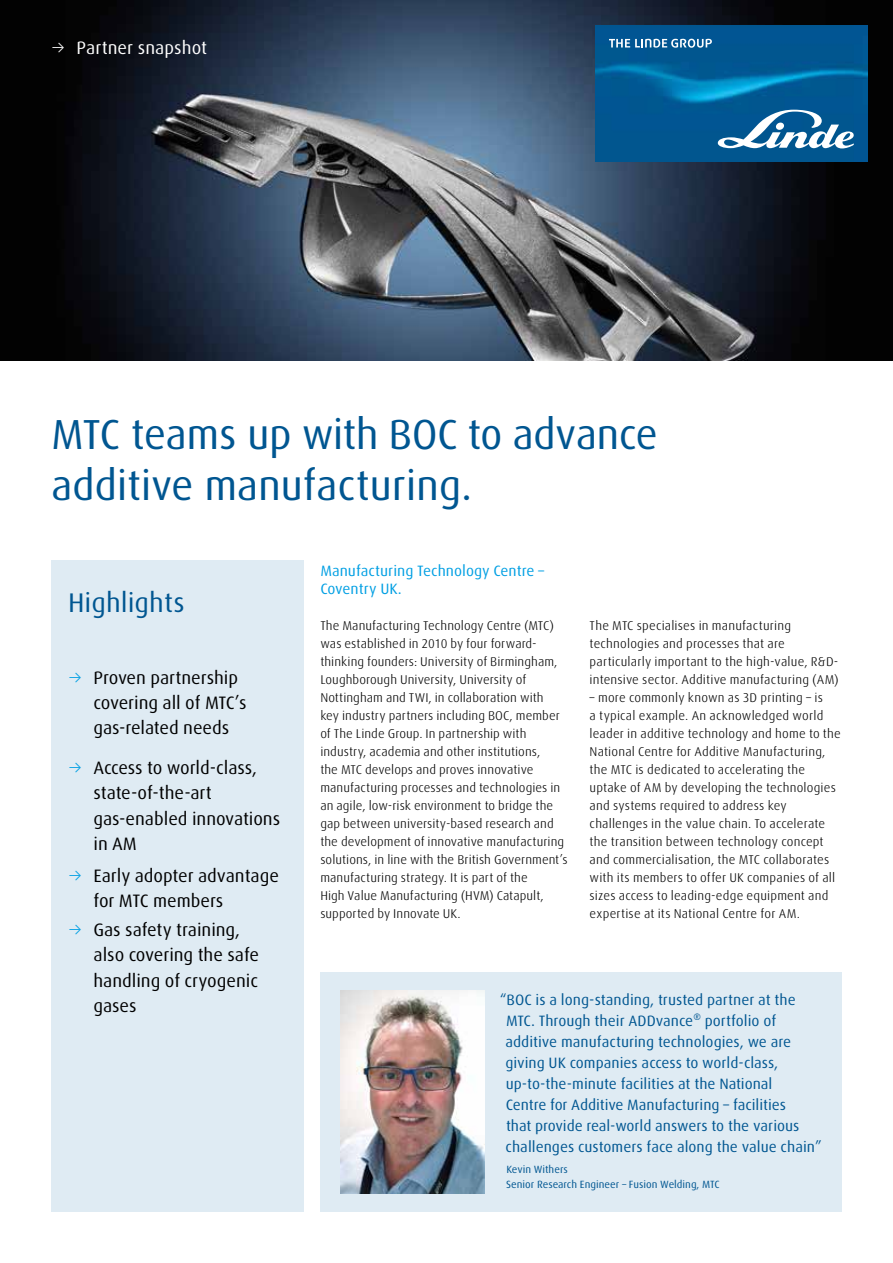
<style>
.page{position:relative;width:893px;height:1263px;background:#fff}
.page>*{position:absolute;margin:0;border:0;box-sizing:border-box;transform-origin:0 0}
.t1{font:42px/50.4px "Linde Dax Global";letter-spacing:-.015em;color:#005691}
.t2{font:27px "Linde Dax Global";color:#005691}
.t3{font:18px/25.2px "Linde Dax Global";letter-spacing:-.005em;color:#000}
.t4{font:18px "Linde Dax Global";color:#fff}
.t5{font:15px/21px "Linde Dax Global";color:#005691}
.t6{font:15px/18px "Linde Dax Global";color:#009fe3}
.t7{font:300 12.75px/18px "Linde Dax Global";letter-spacing:.005em;color:#000}
.t8{font:10.5px/14.7px "Linde Dax Global";color:#005691}
.s1{font-weight:300}
.s2{font-weight:300;color:#009fe3}
</style>
<div class="page">
<img style="left:0;top:0;width:893px;height:360px">
<img style="left:595px;top:26px;width:272px;height:135px">
<svg style="left:718px;top:110px;width:136px;height:38px"></svg>
<svg style="left:609px;top:39px;width:103px;height:9px"></svg>
<div style="left:320px;top:972px;width:522px;height:240px;background:#dfebf3"></div>
<div style="left:51px;top:560px;width:252px;height:652px;background:#dfebf3"></div>
<img style="left:341px;top:990px;width:143px;height:204px">
<h3 class="t4" style="left:51px;top:37px;width:158px"><span class="s1">→</span> Partner snapshot</h3>
<h1 class="t1" style="left:51px;top:409px;width:608px">MTC teams up with BOC to advance additive manufacturing.</h1>
<h2 class="t2" style="left:68px;top:587px;width:118px">Highlights</h2>
<h3 class="t3" style="left:94px;top:665px;width:155px;text-indent:-26px"><span class="s2">→</span> Proven partnership covering all of MTC’s gas-related needs</h3>
<h3 class="t3" style="left:94px;top:755px;width:188px;text-indent:-26px"><span class="s2">→</span> Access to world-class, state-of-the-art gas-enabled innovations in AM</h3>
<h3 class="t3" style="left:94px;top:863px;width:187px;text-indent:-26px"><span class="s2">→</span> Early adopter advantage for MTC members</h3>
<h3 class="t3" style="left:94px;top:917px;width:167px;text-indent:-26px"><span class="s2">→</span> Gas safety training, also covering the safe handling of cryogenic gases</h3>
<p class="t6" style="left:320px;top:562px;width:226px">Manufacturing Technology Centre –<br>Coventry UK.</p>
<p class="t7" style="left:320px;top:617px;width:249px">The Manufacturing Technology Centre (MTC) was established in 2010 by four forward&shy;thinking founders: University of Birmingham, Loughborough University, University of Nottingham and TWI, in collaboration with<br>key industry partners including BOC, member of The Linde Group. In partnership with industry, academia and other institutions,<br>the MTC develops and proves innovative manufacturing processes and technologies in an agile, low-risk environment to bridge the gap between university-based research and the development of innovative manufacturing solutions, in line with the British Government’s manufacturing strategy. It is part of the<br>High Value Manufacturing (HVM) Catapult, supported by Innovate UK.</p>
<p class="t7" style="left:590px;top:617px;width:251px">The MTC specialises in manufacturing technologies and processes that are particularly important to the high-value, R&amp;D&shy;intensive sector. Additive manufacturing (AM)</p>
<p class="t7" style="left:590px;top:689px;width:253px">– more commonly known as 3D printing – is<br>a typical example. An acknowledged world leader in additive technology and home to the National Centre for Additive Manufacturing, the MTC is dedicated to accelerating the uptake of AM by developing the technologies and systems required to address key challenges in the value chain. To accelerate the transition between technology concept and commercialisation, the MTC collaborates with its members to offer UK companies of all sizes access to leading-edge equipment and expertise at its National Centre for AM.</p>
<p class="t5" style="left:505px;top:989px;width:318px;text-indent:-6px">“BOC is a long-standing, trusted partner at the MTC. Through their ADDvance® portfolio of additive manufacturing technologies, we are giving UK companies access to world-class, up-to-the-minute facilities at the National<br>Centre for Additive Manufacturing – facilities<br>that provide real-world answers to the various challenges customers face along the value chain”</p>
<p class="t8" style="left:506px;top:1162px;width:215px">Kevin Withers<br>Senior Research Engineer – Fusion Welding, MTC</p>
</div>
